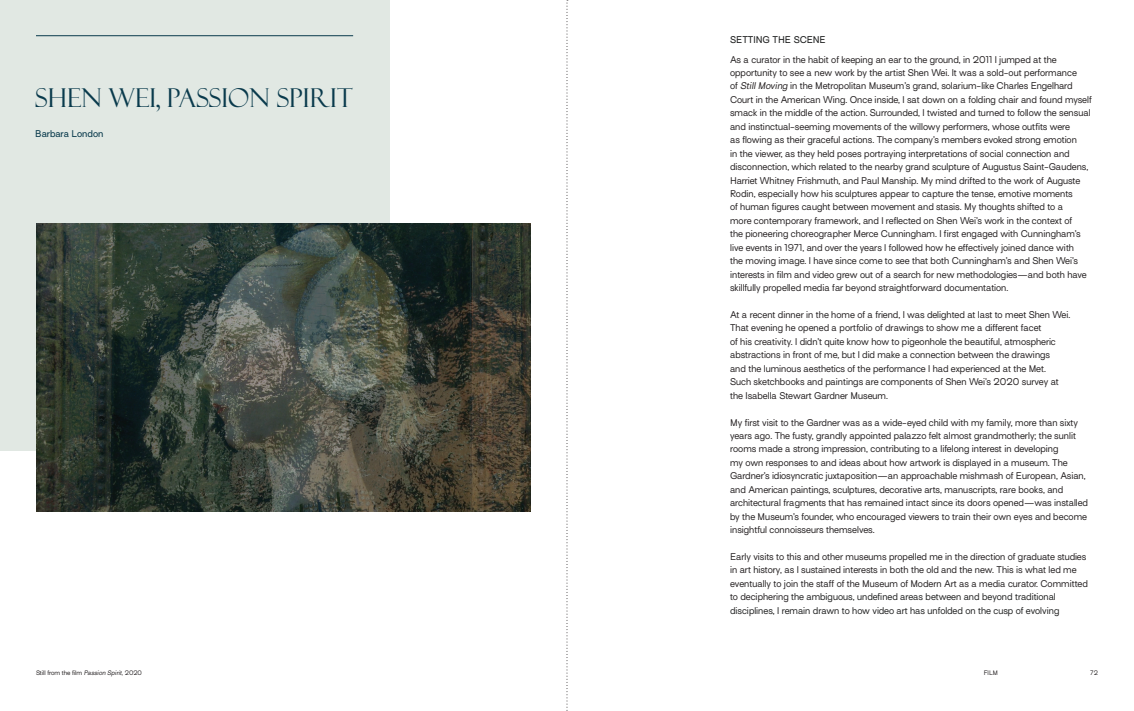
<style>
.page{position:relative;width:1134px;height:711px;background:#fff}
.page>*{position:absolute;margin:0;border:0;box-sizing:border-box;transform-origin:0 0}
.t1{font:26px "Felix Titling MT Std";color:#093a4c}
.t2{font:300 9px/13.4px "Surt";color:#231f20}
.t3{font:9px "Surt";color:#1f2020}
.t4{font:9px "Surt";color:#093a4c}
.t5{font:300 6px "Surt";color:#231f20}
.s1{font-style:italic}
.s2{color:#1f2020}
</style>
<div class="page">
<svg style="left:566px;top:0;width:2px;height:711px"></svg>
<div style="left:0;top:0;width:390px;height:451px;background:#e1e8e3"></div>
<hr style="left:36px;top:35px;width:317px;height:1px;background:#093a4c">
<img style="left:36px;top:223px;width:495px;height:288px">
<h1 class="t1" style="left:35px;top:83px;width:319px">SHEN WEI, PASSION SPIRIT</h1>
<p class="t4" style="left:35px;top:130px;width:70px">Barbara London</p>
<p class="t3" style="left:730px;top:35px;width:97px">SETTING THE SCENE</p>
<p class="t2" style="left:730px;top:53px;width:363px">As a curator in the habit of keeping an ear to the ground, in 2011 I jumped at the opportunity to see a new work by the artist Shen Wei. It was a sold-out performance<br>of <span class="s1">Still Moving</span> in the Metropolitan Museum’s grand, solarium-like Charles Engelhard Court in the American Wing. Once inside, I sat down on a folding chair and found myself smack in the middle of the action. Surrounded, I twisted and turned to follow the sensual and instinctual-seeming movements of the willowy performers, whose outfits were<br>as flowing as their graceful actions. The company’s members evoked strong emotion<br>in the viewer, as they held poses portraying interpretations of social connection and disconnection, which related to the nearby grand sculpture of Augustus Saint-Gaudens, Harriet Whitney Frishmuth, and Paul Manship. My mind drifted to the work of Auguste Rodin, especially how his sculptures appear to capture the tense, emotive moments<br>of human figures caught between movement and stasis. My thoughts shifted to a<br>more contemporary framework, and I reflected on Shen Wei’s work in the context of<br>the pioneering choreographer Merce Cunningham. I first engaged with Cunningham’s live events in 1971, and over the years I followed how he effectively joined dance with<br>the moving image. I have since come to see that both Cunningham’s and Shen Wei’s interests in film and video grew out of a search for new methodologies—and both have skillfully propelled media far beyond straightforward documentation.</p>
<p class="t2" style="left:730px;top:309px;width:342px">At a recent dinner in the home of a friend, I was delighted at last to meet Shen Wei.<br>That evening he opened a portfolio of drawings to show me a different facet<br>of his creativity. I didn’t quite know how to pigeonhole the beautiful, atmospheric abstractions in front of me, but I did make a connection between the drawings<br>and the luminous aesthetics of the performance I had experienced at the Met.<br>Such sketchbooks and paintings are components of Shen Wei’s 2020 survey at the Isabella Stewart Gardner Museum.</p>
<p class="t2" style="left:730px;top:417px;width:359px">My first visit to the Gardner was as a wide-eyed child with my family, more than sixty years ago. The fusty, grandly appointed palazzo felt almost grandmotherly; the sunlit rooms made a strong impression, contributing to a lifelong interest in developing<br>my own responses to and ideas about how artwork is displayed in a museum. The Gardner’s idiosyncratic juxtaposition—an approachable mishmash of European, Asian, and American paintings, sculptures, decorative arts, manuscripts, rare books, and architectural fragments that has remained intact since its doors opened—was installed by the Museum’s founder, who encouraged viewers to train their own eyes and become insightful connoisseurs themselves.</p>
<p class="t2" style="left:730px;top:551px;width:359px">Early visits to this and other museums propelled me in the direction of graduate studies in art history, as I sustained interests in both the old and the new. This is what led me eventually to join the staff of the Museum of Modern Art as a media curator. Committed to deciphering <span class="s2">the ambiguous, undefined areas between and beyond traditional disciplines, I remain drawn to how video art has unfolded on the cusp of evolving</span></p>
<p class="t5" style="left:36px;top:669px;width:108px">Still from the film <span class="s1">Passion Spirit</span>, 2020</p>
<p class="t5" style="left:984px;top:669px;width:15px">FILM</p>
<p class="t5" style="left:1090px;top:669px;width:9px">72</p>
</div>
